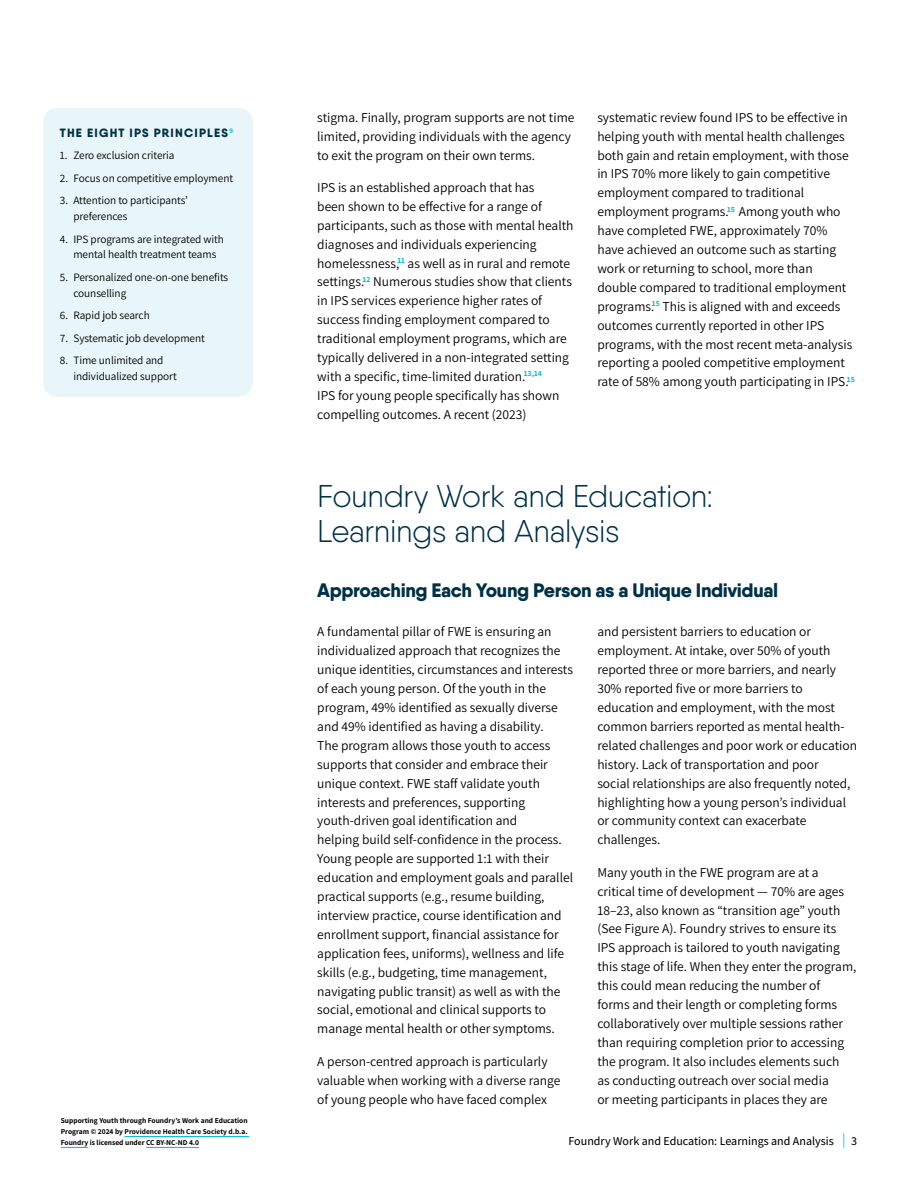
<style>
.page{position:relative;width:918px;height:1188px;background:#fff}
.page>*{position:absolute;margin:0;border:0;box-sizing:border-box;transform-origin:0 0}
.t1{font:300 31.5px/34.7px "Qanelas Soft";letter-spacing:-.015em;color:#003146}
.t2{font:800 19.5px "Qanelas Soft";letter-spacing:-.02em;color:#003146}
.t3{font:13.5px/18.9px "Assistant";color:#000}
.t4{font:500 12px "Assistant";color:#000}
.t5{font:800 12px "Qanelas Soft";letter-spacing:.1em;color:#003146}
.t6{font:11.25px/15.8px "Assistant";letter-spacing:-.005em;color:#000}
.t7{font:700 7.5px/10.8px "Assistant";color:#000;text-align:justify}
.s1{font-size:14.4px;color:#00bcda}
</style>
<div class="page">
<hr style="left:125px;top:1136px;width:124px;height:1px;background:#00bcda">
<svg style="left:61px;top:1147px;width:27px;height:1px"></svg>
<hr style="left:146px;top:1147px;width:53px;height:1px;background:#00bcda">
<div style="left:43px;top:108px;width:210px;height:289px;background:#e9f6f9;border-radius:14px"></div>
<p class="t5" style="left:60px;top:125px;width:175px">THE EIGHT IPS PRINCIPLES<sup>9</sup></p>
<p class="t6" style="left:60px;top:147px;width:116px">1. Zero exclusion criteria</p>
<p class="t6" style="left:60px;top:170px;width:175px">2. Focus on competitive employment</p>
<p class="t6" style="left:73px;top:192px;width:116px;text-indent:-14px">3. Attention to participants’ preferences</p>
<p class="t6" style="left:60px;top:231px;width:165px;text-align:center">4. IPS programs are integrated with mental health treatment teams</p>
<p class="t6" style="left:73px;top:269px;width:156px;text-indent:-14px">5. Personalized one-on-one benefits counselling</p>
<p class="t6" style="left:60px;top:307px;width:91px">6. Rapid job search</p>
<p class="t6" style="left:60px;top:330px;width:146px">7. Systematic job development</p>
<p class="t6" style="left:73px;top:352px;width:105px;text-indent:-14px">8. Time unlimited and individualized support</p>
<p class="t7" style="left:61px;top:1115px;width:188px">Supporting Youth through Foundry’s Work and Education Program © 2024 by Providence Health Care Society d.b.a.<br>Foundry is licensed under CC BY-NC-ND 4.0</p>
<p class="t3" style="left:317px;top:107px;width:259px">stigma. Finally, program supports are not time limited, providing individuals with the agency to exit the program on their own terms.</p>
<p class="t3" style="left:317px;top:177px;width:258px">IPS is an established approach that has<br>been shown to be effective for a range of participants, such as those with mental health diagnoses and individuals experiencing homelessness,<sup>11</sup> as well as in rural and remote settings.<sup>12</sup> Numerous studies show that clients in IPS services experience higher rates of success finding employment compared to traditional employment programs, which are typically delivered in a non-integrated setting with a specific, time-limited duration.<sup>13,14<br></sup>IPS for young people specifically has shown compelling outcomes. A recent (2023)</p>
<p class="t3" style="left:597px;top:107px;width:259px">systematic review found IPS to be effective in helping youth with mental health challenges both gain and retain employment, with those in IPS 70% more likely to gain competitive employment compared to traditional employment programs.<sup>15</sup> Among youth who have completed FWE, approximately 70% have achieved an outcome such as starting work or returning to school, more than double compared to traditional employment programs.<sup>15</sup> This is aligned with and exceeds outcomes currently reported in other IPS programs, with the most recent meta-analysis reporting a pooled competitive employment rate of 58% among youth participating in IPS.<sup>15</sup></p>
<h1 class="t1" style="left:317px;top:479px;width:398px">Foundry Work and Education:<br>Learnings and Analysis</h1>
<h2 class="t2" style="left:317px;top:578px;width:462px">Approaching Each Young Person as a Unique Individual</h2>
<p class="t3" style="left:317px;top:622px;width:257px">A fundamental pillar of FWE is ensuring an individualized approach that recognizes the unique identities, circumstances and interests of each young person. Of the youth in the program, 49% identified as sexually diverse and 49% identified as having a disability.<br>The program allows those youth to access supports that consider and embrace their unique context. FWE staff validate youth interests and preferences, supporting youth-driven goal identification and<br>helping build self-confidence in the process.<br>Young people are supported 1:1 with their education and employment goals and parallel practical supports (e.g., resume building, interview practice, course identification and enrollment support, financial assistance for application fees, uniforms), wellness and life skills (e.g., budgeting, time management, navigating public transit) as well as with the social, emotional and clinical supports to manage mental health or other symptoms.</p>
<p class="t3" style="left:317px;top:1051px;width:245px">A person-centred approach is particularly valuable when working with a diverse range of young people who have faced complex</p>
<p class="t3" style="left:597px;top:622px;width:261px">and persistent barriers to education or employment. At intake, over 50% of youth reported three or more barriers, and nearly 30% reported five or more barriers to education and employment, with the most common barriers reported as mental health&shy;related challenges and poor work or education history. Lack of transportation and poor<br>social relationships are also frequently noted, highlighting how a young person’s individual or community context can exacerbate challenges.</p>
<p class="t3" style="left:597px;top:862px;width:261px">Many youth in the FWE program are at a critical time of development — 70% are ages 18–23, also known as “transition age” youth (See Figure A). Foundry strives to ensure its IPS approach is tailored to youth navigating this stage of life. When they enter the program, this could mean reducing the number of<br>forms and their length or completing forms collaboratively over multiple sessions rather than requiring completion prior to accessing the program. It also includes elements such<br>as conducting outreach over social media<br>or meeting participants in places they are</p>
<p class="t4" style="left:569px;top:1133px;width:290px">Foundry Work and Education: Learnings and Analysis <span class="s1">|</span> 3</p>
</div>
